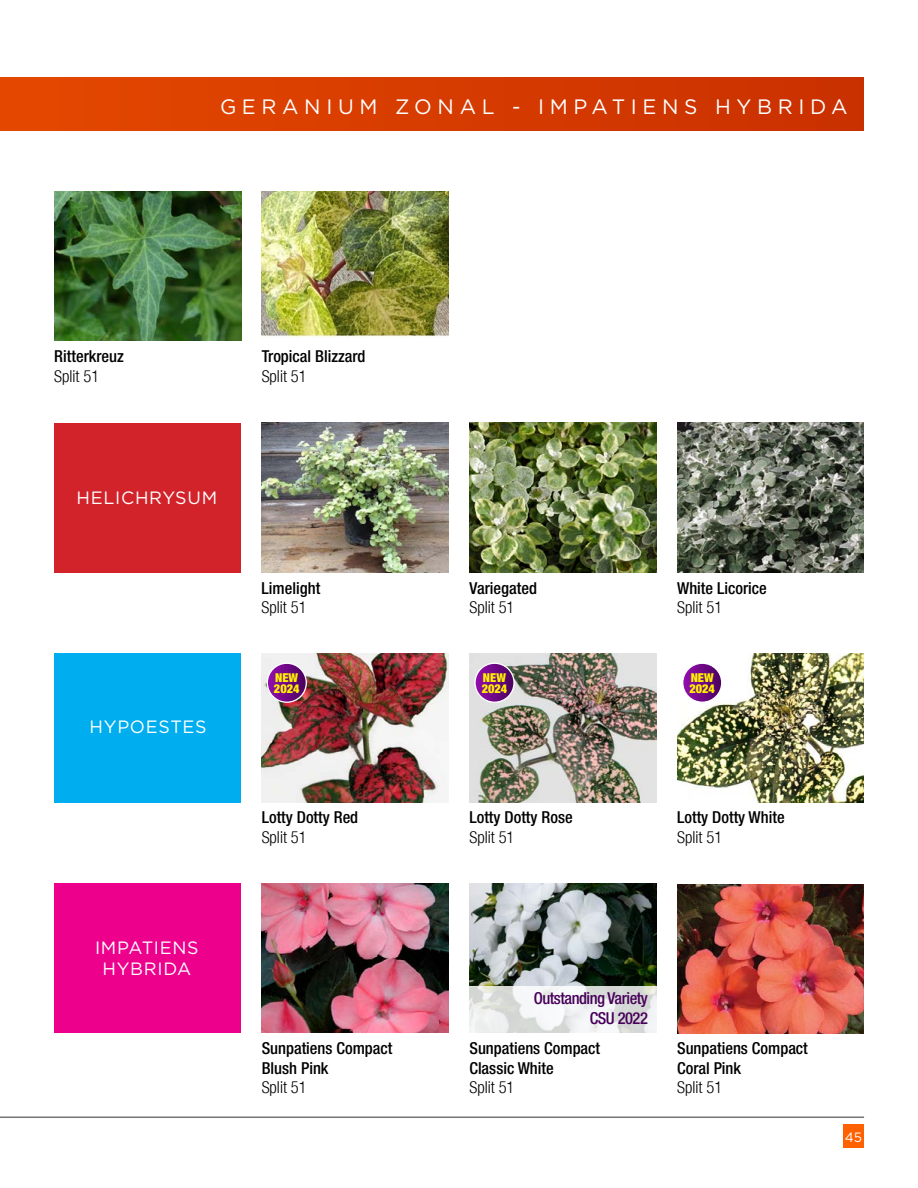
<style>
.page{position:relative;width:918px;height:1188px;background:#fff}
.page>*{position:absolute;margin:0;border:0;box-sizing:border-box;transform-origin:0 0}
.t1{font:20.85px "Gotham";letter-spacing:.27em;color:#fff}
.t2{font:17.85px/21.5px "Gotham";letter-spacing:.04em;color:#fff;text-align:center}
.t3{font:500 condensed 16.5px/19.5px "Helvetica Neue";color:#000}
.t4{font:300 condensed 16.5px "Helvetica Neue";color:#000}
.t5{font:500 condensed 16.5px/19.5px "Helvetica Neue";letter-spacing:-.03em;color:#47015a;text-align:right}
.t6{font:13.5px "Gotham";color:#fff}
.t7{font:900 condensed 12.3px/10.9px "Helvetica Neue";color:#fff200}
</style>
<div class="page">
<hr style="left:0;top:1117px;width:864px;height:1px;background:#737577">
<div style="left:843px;top:1124px;width:21px;height:24px;background:#ff6000"></div>
<div style="left:0;top:78px;width:864px;height:53px;background:linear-gradient(to right,#e44800,#c93000)"></div>
<img style="left:262px;top:884px;width:187px;height:149px">
<div style="left:54px;top:884px;width:187px;height:149px;background:#ec008c"></div>
<img style="left:677px;top:423px;width:187px;height:149px">
<img style="left:262px;top:423px;width:186px;height:149px">
<div style="left:54px;top:653px;width:187px;height:149px;background:#00aeef"></div>
<div style="left:54px;top:423px;width:187px;height:149px;background:#d2232a"></div>
<img style="left:262px;top:192px;width:187px;height:146px">
<img style="left:54px;top:192px;width:187px;height:149px">
<img style="left:469px;top:423px;width:187px;height:149px">
<img style="left:677px;top:653px;width:187px;height:149px">
<img style="left:469px;top:653px;width:187px;height:149px">
<img style="left:262px;top:653px;width:187px;height:149px">
<svg style="left:683px;top:663px;width:39px;height:39px"></svg>
<div style="left:682px;top:663px;width:40px;height:40px;border:1px solid #fff;border-radius:50%"></div>
<svg style="left:475px;top:663px;width:39px;height:39px"></svg>
<div style="left:474px;top:663px;width:41px;height:40px;border:1px solid #fff;border-radius:50%"></div>
<svg style="left:267px;top:663px;width:39px;height:39px"></svg>
<div style="left:267px;top:663px;width:40px;height:40px;border:1px solid #fff;border-radius:50%"></div>
<img style="left:677px;top:884px;width:187px;height:149px">
<img style="left:469px;top:884px;width:187px;height:102px">
<svg style="left:469px;top:986px;width:187px;height:47px"></svg>
<p class="t3" style="left:54px;top:346px;width:71px">Ritterkreuz</p>
<p class="t4" style="left:54px;top:366px;width:47px">Split 51</p>
<p class="t1" style="left:220px;top:93px;width:629px">GERANIUM ZONAL - IMPATIENS HYBRIDA</p>
<p class="t3" style="left:262px;top:346px;width:105px">Tropical Blizzard</p>
<p class="t4" style="left:262px;top:366px;width:47px">Split 51</p>
<p class="t2" style="left:77px;top:487px;width:142px">HELICHRYSUM</p>
<p class="t2" style="left:90px;top:716px;width:119px">HYPOESTES</p>
<p class="t2" style="left:95px;top:936px;width:105px">IMPATIENS<br>HYBRIDA</p>
<p class="t3" style="left:262px;top:578px;width:60px">Limelight</p>
<p class="t4" style="left:262px;top:598px;width:47px">Split 51</p>
<p class="t7" style="left:274px;top:672px;width:27px">NEW<br>2024</p>
<p class="t3" style="left:262px;top:808px;width:98px">Lotty Dotty Red</p>
<p class="t4" style="left:262px;top:828px;width:47px">Split 51</p>
<p class="t3" style="left:262px;top:1039px;width:132px">Sunpatiens Compact<br>Blush Pink</p>
<p class="t4" style="left:262px;top:1078px;width:47px">Split 51</p>
<p class="t3" style="left:469px;top:578px;width:69px">Variegated</p>
<p class="t4" style="left:469px;top:598px;width:47px">Split 51</p>
<p class="t3" style="left:677px;top:578px;width:91px">White Licorice</p>
<p class="t4" style="left:677px;top:598px;width:47px">Split 51</p>
<p class="t7" style="left:482px;top:672px;width:27px">NEW<br>2024</p>
<p class="t7" style="left:689px;top:672px;width:27px">NEW<br>2024</p>
<p class="t3" style="left:469px;top:808px;width:105px">Lotty Dotty Rose</p>
<p class="t4" style="left:469px;top:828px;width:47px">Split 51</p>
<p class="t3" style="left:677px;top:808px;width:109px">Lotty Dotty White</p>
<p class="t4" style="left:677px;top:828px;width:47px">Split 51</p>
<p class="t5" style="left:534px;top:988px;width:116px">Outstanding Variety<br>CSU 2022</p>
<p class="t3" style="left:469px;top:1039px;width:132px">Sunpatiens Compact<br>Classic White</p>
<p class="t4" style="left:469px;top:1078px;width:47px">Split 51</p>
<p class="t3" style="left:677px;top:1039px;width:132px">Sunpatiens Compact<br>Coral Pink</p>
<p class="t4" style="left:677px;top:1078px;width:47px">Split 51</p>
<p class="t6" style="left:845px;top:1129px;width:19px">45</p>
</div>
